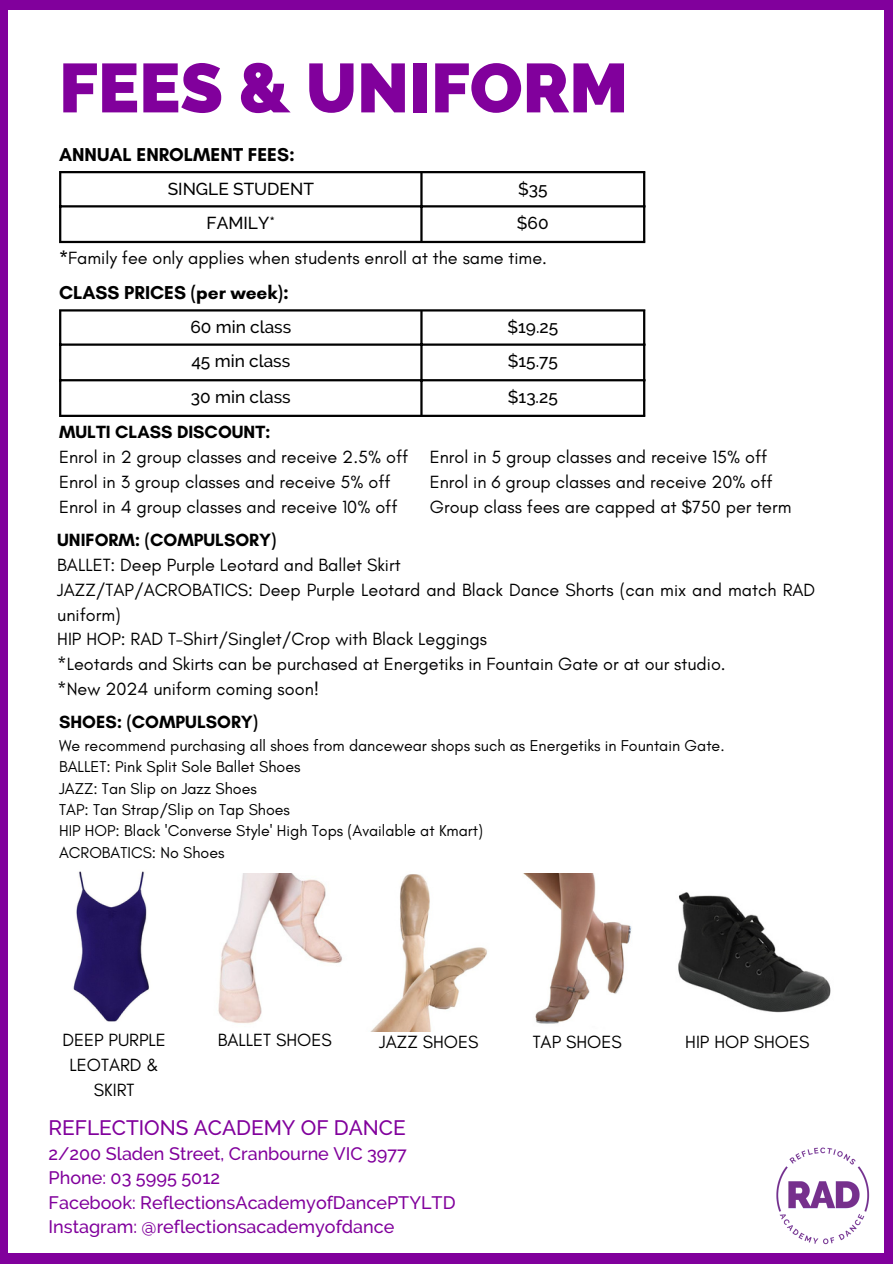
<style>
.page{position:relative;width:893px;height:1264px;background:#fff}
.page>*{position:absolute;margin:0;border:0;box-sizing:border-box;transform-origin:0 0}
.t1{font:900 69px "Raleway";color:#81009c}
.t2{font:500 20.85px "Raleway";color:#81009c}
.t3{font:700 19.05px "Glacial Indifference";color:#000}
.t4{font:18px/24.8px "Glacial Indifference";color:#000}
.t5{font:500 18px/24.5px "Raleway";color:#81009c}
.t6{font:700 18px "Glacial Indifference";color:#000}
.t7{font:500 17.25px "Raleway";color:#000}
.t8{font:16.05px "Glacial Indifference";color:#000}
.s1{font-weight:700}
</style>
<div class="page">
<div style="left:884px;top:0;width:8px;height:1263px;background:#81009c"></div>
<div style="left:0;top:1253px;width:892px;height:10px;background:#81009c"></div>
<div style="left:0;top:0;width:892px;height:9px;background:#81009c"></div>
<div style="left:0;top:0;width:8px;height:1263px;background:#81009c"></div>
<hr style="left:59px;top:173px;width:2px;height:68px;background:#000">
<hr style="left:420px;top:173px;width:2px;height:68px;background:#000">
<hr style="left:643px;top:173px;width:2px;height:68px;background:#000">
<hr style="left:59px;top:171px;width:586px;height:2px;background:#000">
<hr style="left:59px;top:205px;width:586px;height:2px;background:#000">
<hr style="left:59px;top:241px;width:586px;height:2px;background:#000">
<img style="left:218px;top:873px;width:124px;height:151px">
<img style="left:371px;top:874px;width:116px;height:157px">
<img style="left:523px;top:873px;width:109px;height:151px">
<img style="left:678px;top:892px;width:153px;height:121px">
<img style="left:73px;top:871px;width:77px;height:151px">
<hr style="left:59px;top:311px;width:2px;height:104px;background:#000">
<hr style="left:420px;top:311px;width:2px;height:104px;background:#000">
<hr style="left:643px;top:311px;width:2px;height:104px;background:#000">
<hr style="left:59px;top:309px;width:586px;height:2px;background:#000">
<hr style="left:59px;top:343px;width:586px;height:3px;background:#000">
<hr style="left:59px;top:379px;width:586px;height:2px;background:#000">
<hr style="left:59px;top:415px;width:586px;height:2px;background:#000">
<img style="left:776px;top:1147px;width:94px;height:98px">
<h5 class="t1" style="left:59px;top:47px;width:570px">FEES &amp; UNIFORM</h5>
<h2 class="t3" style="left:59px;top:143px;width:237px">ANNUAL ENROLMENT FEES:</h2>
<p class="t7" style="left:168px;top:178px;width:148px">SINGLE STUDENT</p>
<p class="t7" style="left:518px;top:178px;width:31px">$35</p>
<p class="t7" style="left:207px;top:213px;width:70px">FAMILY*</p>
<p class="t7" style="left:517px;top:213px;width:33px">$60</p>
<h5 class="t4" style="left:59px;top:246px;width:489px"><span class="s1">*</span>Family fee only applies when students enroll at the same time.</h5>
<p class="t3" style="left:59px;top:281px;width:231px">CLASS PRICES (per week):</p>
<p class="t7" style="left:190px;top:317px;width:102px">60 min class</p>
<h3 class="t7" style="left:507px;top:317px;width:52px">$19.25</h3>
<h3 class="t7" style="left:191px;top:351px;width:100px">45 min class</h3>
<p class="t7" style="left:507px;top:351px;width:52px">$15.75</p>
<h3 class="t7" style="left:191px;top:386px;width:101px">30 min class</h3>
<p class="t7" style="left:508px;top:386px;width:51px">$13.25</p>
<h3 class="t4" style="left:59px;top:419px;width:350px"><span class="s1">MULTI CLASS DISCOUNT:<br></span>Enrol in 2 group classes and receive 2.5% off Enrol in 3 group classes and receive 5% off Enrol in 4 group classes and receive 10% off</h3>
<p class="t4" style="left:430px;top:444px;width:363px">Enrol in 5 group classes and receive 15% off<br>Enrol in 6 group classes and receive 20% off<br>Group class fees are capped at $750 per term</p>
<h4 class="t4" style="left:57px;top:527px;width:759px"><span class="s1">UNIFORM: (COMPULSORY)<br></span>BALLET: Deep Purple Leotard and Ballet Skirt<br>JAZZ/TAP/ACROBATICS: Deep Purple Leotard and Black Dance Shorts (can mix and match RAD uniform)<br>HIP HOP: RAD T-Shirt/Singlet/Crop with Black Leggings<br>*Leotards and Skirts can be purchased at Energetiks in Fountain Gate or at our studio.<br>*New 2024 uniform coming soon!</h4>
<h5 class="t6" style="left:59px;top:711px;width:200px">SHOES: (COMPULSORY)</h5>
<p class="t8" style="left:59px;top:735px;width:667px">We recommend purchasing all shoes from dancewear shops such as Energetiks in Fountain Gate.</p>
<p class="t8" style="left:59px;top:757px;width:243px">BALLET: Pink Split Sole Ballet Shoes</p>
<p class="t8" style="left:59px;top:778px;width:199px">JAZZ: Tan Slip on Jazz Shoes</p>
<p class="t8" style="left:59px;top:799px;width:232px">TAP: Tan Strap/Slip on Tap Shoes</p>
<p class="t8" style="left:59px;top:821px;width:425px">HIP HOP: Black 'Converse Style' High Tops (Available at Kmart)</p>
<p class="t8" style="left:59px;top:842px;width:167px">ACROBATICS: No Shoes</p>
<h5 class="t4" style="left:62px;top:1027px;width:105px;text-align:center">DEEP PURPLE<br>LEOTARD &amp;<br>SKIRT</h5>
<p class="t4" style="left:218px;top:1027px;width:115px">BALLET SHOES</p>
<p class="t4" style="left:379px;top:1029px;width:101px">JAZZ SHOES</p>
<p class="t4" style="left:532px;top:1029px;width:91px">TAP SHOES</p>
<p class="t4" style="left:685px;top:1029px;width:126px">HIP HOP SHOES</p>
<h1 class="t2" style="left:49px;top:1114px;width:359px">REFLECTIONS ACADEMY OF DANCE</h1>
<h1 class="t5" style="left:49px;top:1141px;width:408px">2/200 Sladen Street, Cranbourne VIC 3977<br>Phone: 03 5995 5012<br>Facebook: ReflectionsAcademyofDancePTYLTD Instagram: @reflectionsacademyofdance</h1>
</div>
